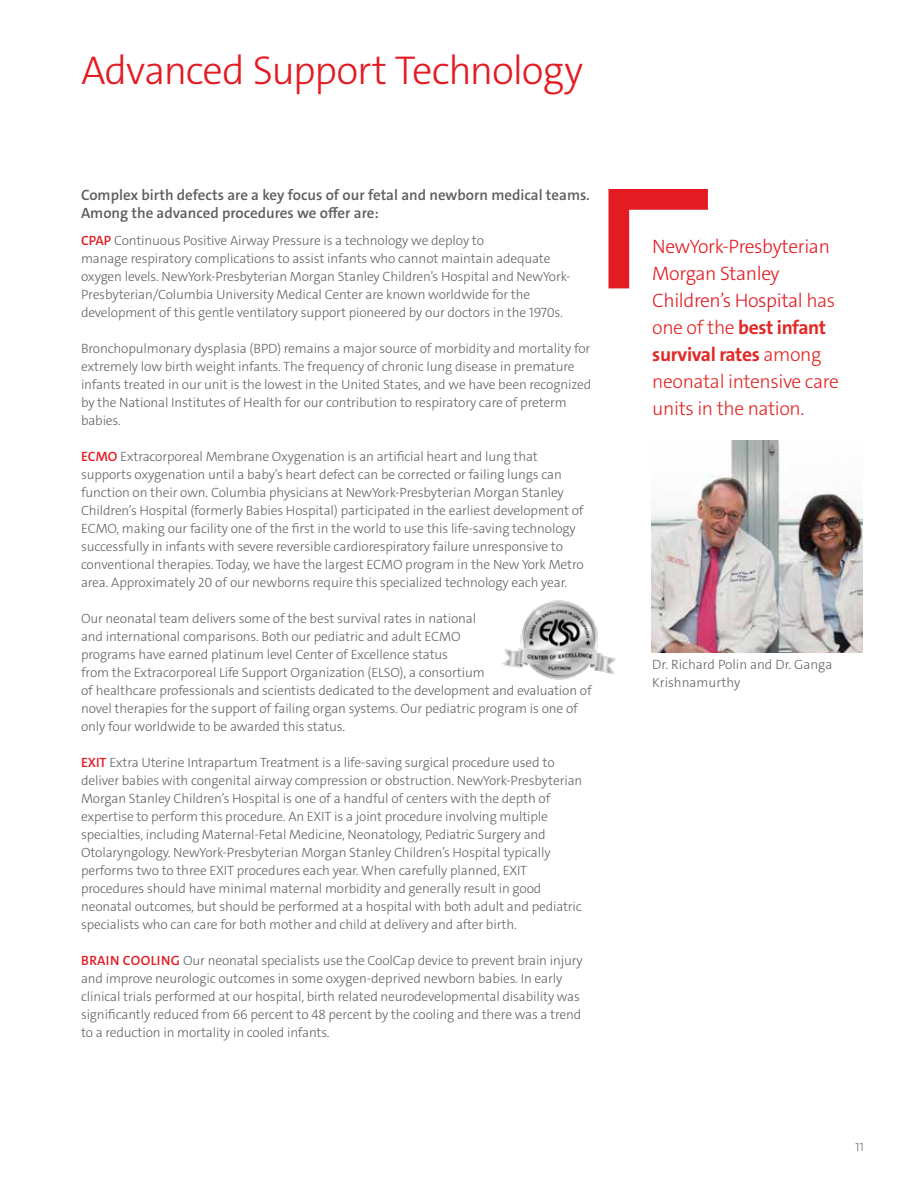
<style>
.page{position:relative;width:918px;height:1188px;background:#fff}
.page>*{position:absolute;margin:0;border:0;box-sizing:border-box;transform-origin:0 0}
.t1{font:300 40.5px "The Sans C4 s";letter-spacing:-.03em;color:#e31b22}
.t2{font:300 19.5px/27px "The Sans C4 s";letter-spacing:-.02em;color:#e02926}
.t3{font:600 15px/18px "The Sans C4 s";color:#5d5d60}
.t4{font:300 13.5px/18px "The Sans C4 s";letter-spacing:-.01em;color:#626569}
.t5{font:300 12px "The Sans C4 s";color:#6d6e71}
.s1{font-weight:600;color:#e31b22}
.s2{color:#e31b22}
.s3{font-weight:700}
</style>
<div class="page">
<img style="left:502px;top:600px;width:114px;height:80px">
<svg style="left:608px;top:189px;width:100px;height:99px"></svg>
<img style="left:651px;top:441px;width:212px;height:211px">
<h1 class="t1" style="left:81px;top:44px;width:504px">Advanced Support Technology</h1>
<p class="t3" style="left:81px;top:186px;width:510px">Complex birth defects are a key focus of our fetal and newborn medical teams.<br>Among the advanced procedures we offer are:</p>
<p class="t4" style="left:81px;top:232px;width:491px"><span class="s1">CPAP</span> Continuous Positive Airway Pressure is a technology we deploy to<br>manage respiratory complications to assist infants who cannot maintain adequate oxygen levels. NewYork-Presbyterian Morgan Stanley Children’s Hospital and NewYork-Presbyterian/Columbia University Medical Center are known worldwide for the development of this gentle ventilatory support pioneered by our doctors in the 1970s.</p>
<p class="t4" style="left:81px;top:340px;width:512px">Bronchopulmonary dysplasia (BPD) remains a major source of morbidity and mortality for extremely low birth weight infants. The frequency of chronic lung disease in premature infants treated in our unit is the lowest in the United States, and we have been recognized by the National Institutes of Health for our contribution to respiratory care of preterm babies.</p>
<p class="t4" style="left:81px;top:448px;width:504px"><span class="s1">ECMO</span> Extracorporeal Membrane Oxygenation is an artificial heart and lung that supports oxygenation until a baby’s heart defect can be corrected or failing lungs can function on their own. Columbia physicians at NewYork-Presbyterian Morgan Stanley Children’s Hospital (formerly Babies Hospital) participated in the earliest development of ECMO, making our facility one of the first in the world to use this life-saving technology successfully in infants with severe reversible cardiorespiratory failure unresponsive to conventional therapies. Today, we have the largest ECMO program in the New York Metro area. Approximately 20 of our newborns require this specialized technology each year.</p>
<p class="t4" style="left:81px;top:610px;width:512px">Our neonatal team delivers some of the best survival rates in national<br>and international comparisons. Both our pediatric and adult ECMO<br>programs have earned platinum level Center of Excellence status<br>from the Extracorporeal Life Support Organization (ELSO), a consortium<br>of healthcare professionals and scientists dedicated to the development and evaluation of novel therapies for the support of failing organ systems. Our pediatric program is one of only four worldwide to be awarded this status.</p>
<p class="t4" style="left:81px;top:754px;width:503px"><span class="s1">EXIT</span> Extra Uterine Intrapartum Treatment is a life-saving surgical procedure used to deliver babies with congenital airway compression or obstruction. NewYork-Presbyterian Morgan Stanley Children’s Hospital is one of a handful of centers with the depth of expertise to perform this procedure. An EXIT is a joint procedure involving multiple specialties, including Maternal-Fetal Medicine, Neonatology, Pediatric Surgery and Otolaryngology. NewYork-Presbyterian Morgan Stanley Children’s Hospital typically performs two to three EXIT procedures each year. When carefully planned, EXIT procedures should have minimal maternal morbidity and generally result in good neonatal outcomes, but should be performed at a hospital with both adult and pediatric specialists who can care for both mother and child at delivery and after birth.</p>
<p class="t4" style="left:81px;top:952px;width:503px"><span class="s1">BRAIN COOLING</span> Our neonatal specialists use the CoolCap device to prevent brain injury and improve neurologic outcomes in some oxygen-deprived newborn babies. In early clinical trials performed at our hospital, birth related neurodevelopmental disability was significantly reduced from 66 percent to 48 percent by the cooling and there was a trend to a reduction in mortality in cooled infants.</p>
<h2 class="t2" style="left:652px;top:233px;width:188px"><span class="s2">NewYork-Presbyterian<br>Morgan Stanley<br>Children’s Hospital</span> has one of the <span class="s3">best infant survival rates</span> among neonatal intensive care units in the nation.</h2>
<p class="t4" style="left:652px;top:656px;width:182px">Dr. Richard Polin and Dr. Ganga<br>Krishnamurthy</p>
<p class="t5" style="left:855px;top:1140px;width:10px">11</p>
</div>
